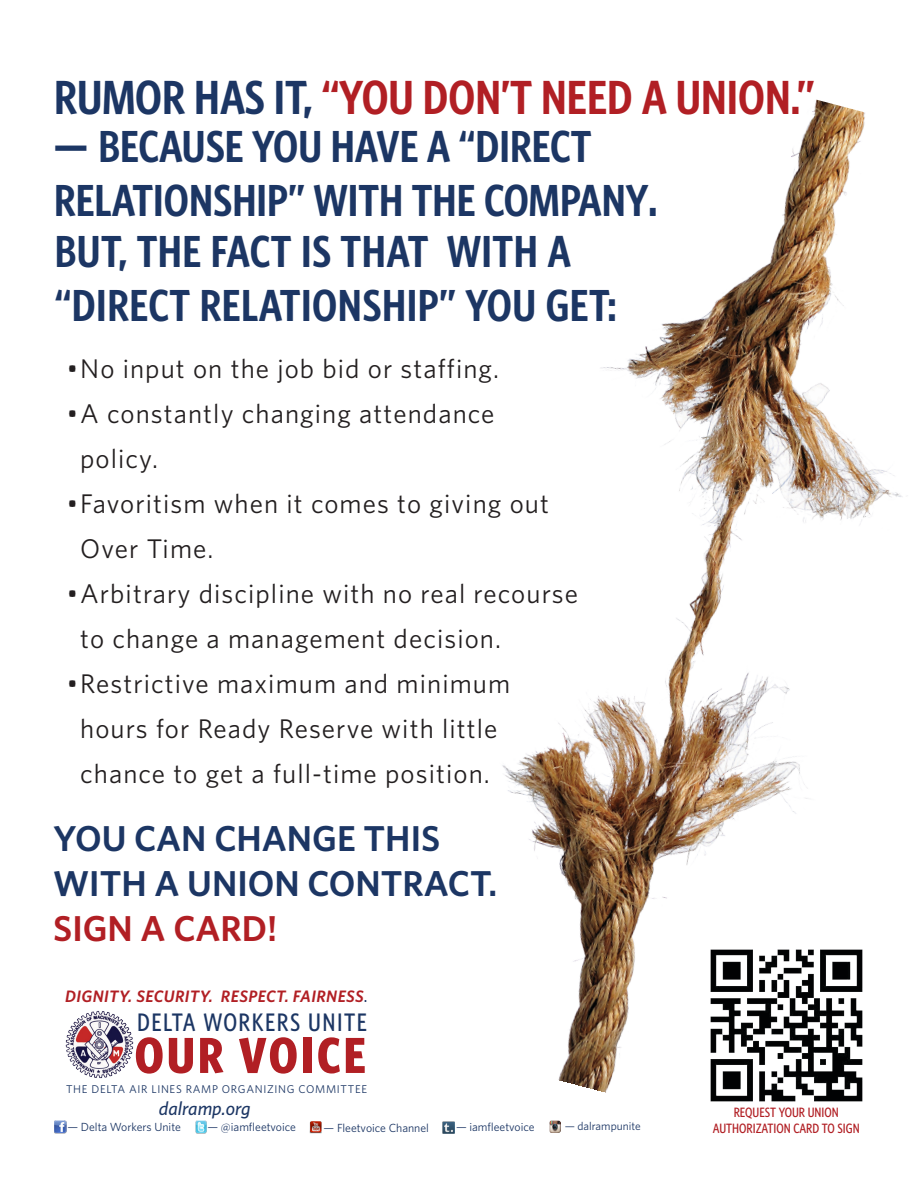
<style>
.page{position:relative;width:918px;height:1188px;background:#fff}
.page>*{position:absolute;margin:0;border:0;box-sizing:border-box;transform-origin:0 0}
.t1{font:700 50.85px "Whitney Condensed";letter-spacing:.06em;color:#b11f24}
.t2{font:600 48px "Whitney Condensed";color:#b11f24}
.t3{font:600 45px/54px "Whitney Condensed";color:#1c3664}
.t4{font:600 36px/45px "Whitney";color:#1c3664}
.t5{font:27px/45px "Whitney";letter-spacing:.04em;color:#231f20}
.t6{font:500 25.35px "Whitney Condensed";letter-spacing:.06em;color:#1c3664}
.t7{font:italic 500 19.05px "Whitney";color:#1c3664}
.t8{font:italic 600 16.65px "Whitney";letter-spacing:.025em;color:#b11f24}
.t9{font:500 13.5px/16.2px "Whitney Condensed";color:#b11f24;text-align:center}
.t10{font:11.85px "Whitney";color:#1c3664}
.t11{font:11.4px "Whitney";color:#1c3664}
.t12{font:11.25px "Whitney";letter-spacing:.06em;color:#1c3664}
.s1{color:#1c3664}
.s2{font-size:48px}
.s3{font-size:54px}
.s4{color:#b11f24}
.s5{font-family:"Whitney Condensed";font-weight:500;font-style:normal;color:#1c3664}
.s6{font-size:11.25px}
</style>
<div class="page">
<img style="left:65px;top:1010px;width:68px;height:69px">
<svg style="left:54px;top:1121px;width:12px;height:12px"></svg>
<svg style="left:310px;top:1121px;width:12px;height:13px"></svg>
<svg style="left:195px;top:1121px;width:11px;height:12px"></svg>
<svg style="left:443px;top:1129px;width:11px;height:4px"></svg>
<svg style="left:549px;top:1129px;width:12px;height:3px"></svg>
<img style="left:442px;top:99px;width:461px;height:1030px">
<p class="t2" style="left:54px;top:67px;width:762px"><span class="s1">RUMOR HAS IT,</span> “YOU DON’T NEED A UNION.”</p>
<p class="t3" style="left:54px;top:118px;width:605px"><span class="s2">—</span> BECAUSE YOU HAVE A “DIRECT<br>RELATIONSHIP” WITH THE COMPANY<span class="s3">.</span></p>
<p class="t3" style="left:55px;top:223px;width:563px">BUT, THE FACT IS THAT WITH A “DIRECT RELATIONSHIP” YOU GET:</p>
<p class="t5" style="left:67px;top:346px;width:434px">•No input on the job bid or staffing.</p>
<p class="t5" style="left:80px;top:391px;width:416px;text-indent:-14px">•A constantly changing attendance policy.</p>
<p class="t5" style="left:80px;top:481px;width:470px;text-indent:-14px">•Favoritism when it comes to giving out<br>Over Time.</p>
<p class="t5" style="left:80px;top:571px;width:499px;text-indent:-14px">•Arbitrary discipline with no real recourse to change a management decision.</p>
<p class="t5" style="left:67px;top:661px;width:445px;text-align:center">•Restrictive maximum and minimum hours for Ready Reserve with little chance to get a full-time position.</p>
<p class="t4" style="left:53px;top:815px;width:446px">YOU CAN CHANGE THIS<br>WITH A UNION CONTRACT.<br><span class="s4">SIGN A CARD!</span></p>
<p class="t8" style="left:65px;top:986px;width:303px">DIGNITY. SECURITY. RESPECT. FAIRNESS<span class="s5">.</span></p>
<p class="t6" style="left:137px;top:1006px;width:231px">DELTA WORKERS UNITE</p>
<p class="t1" style="left:135px;top:1023px;width:233px">OUR VOICE</p>
<p class="t12" style="left:66px;top:1082px;width:302px">THE DELTA AIR LINES RAMP ORGANIZING COMMITTEE</p>
<p class="t7" style="left:159px;top:1095px;width:93px">dalramp.org</p>
<p class="t10" style="left:67px;top:1119px;width:115px">— Delta Workers Unite</p>
<p class="t10" style="left:208px;top:1119px;width:90px">— @iamfleetvoice</p>
<p class="t10" style="left:324px;top:1120px;width:107px">— Fleetvoice Channel</p>
<p class="t10" style="left:456px;top:1119px;width:80px">— iamfleetvoice</p>
<p class="t11" style="left:565px;top:1119px;width:78px"><span class="s6">—</span> dalrampunite</p>
<p class="t9" style="left:713px;top:1103px;width:148px">REQUEST YOUR UNION<br>AUTHORIZATION CARD TO SIGN</p>
</div>
